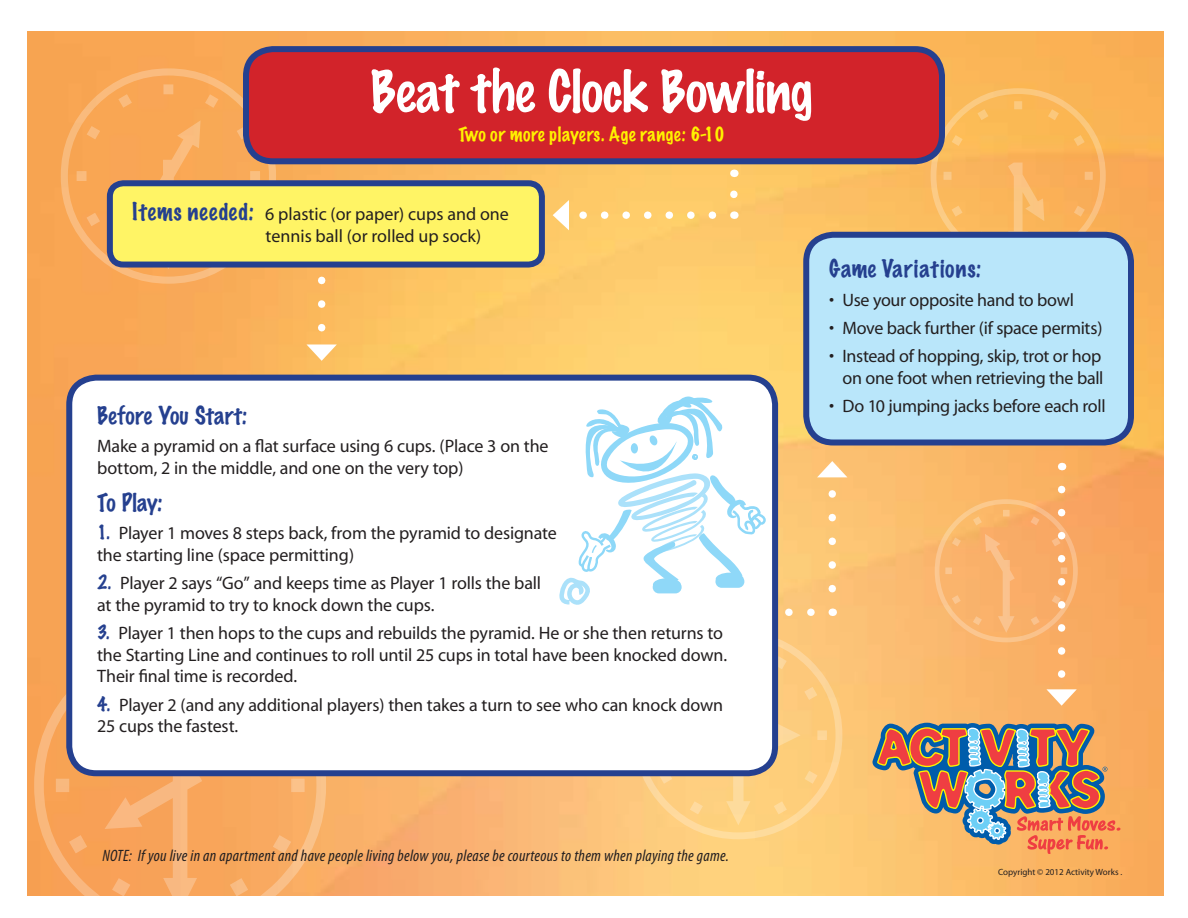
<style>
.page{position:relative;width:1188px;height:918px;background:#fff}
.page>*{position:absolute;margin:0;border:0;box-sizing:border-box;transform-origin:0 0}
.t1{font:100 52.5px "Marker Felt";letter-spacing:-.005em;color:#fff}
.t2{font:100 22.5px "Marker Felt";letter-spacing:.015em;color:#25408f}
.t3{font:100 22.5px "Marker Felt";letter-spacing:.04em;color:#25408f}
.t4{font:18px/21.6px "Myriad";letter-spacing:-.01em;color:#231f20}
.t5{font:100 18px "Marker Felt";letter-spacing:.03em;color:#fff200}
.t6{font:italic condensed 16.5px "Myriad Pro";letter-spacing:.015em;color:#231f20}
.t7{font:9px "Myriad";color:#231f20}
.s1{font-family:"Marker Felt";font-weight:100;font-size:22.5px;color:#25408f}
.s2{font-family:"Marker Felt";font-weight:100;color:#25408f}
</style>
<div class="page">
<img style="left:28px;top:32px;width:1136px;height:864px">
<svg style="left:873px;top:723px;width:247px;height:131px;background:#b79176"></svg>
<svg style="left:318px;top:280px;width:7px;height:59px"></svg>
<svg style="left:307px;top:345px;width:30px;height:16px"></svg>
<div style="left:110px;top:183px;width:432px;height:82px;background:#fff465;border-radius:14px"></div>
<div style="left:107px;top:180px;width:438px;height:88px;border:6px solid #25408f;border-radius:14px"></div>
<div style="left:246px;top:49px;width:696px;height:112px;background:#d2232a;border-radius:27px"></div>
<div style="left:243px;top:46px;width:702px;height:118px;border:6px solid #25408f;border-radius:27px"></div>
<div style="left:806px;top:235px;width:325px;height:207px;background:#b9e6fa;border-radius:27px"></div>
<div style="left:803px;top:232px;width:331px;height:214px;border:6px solid #25408f;border-radius:27px"></div>
<div style="left:69px;top:378px;width:706px;height:395px;background:#fff;border-radius:27px"></div>
<div style="left:66px;top:375px;width:712px;height:401px;border:6px solid #25408f;border-radius:27px"></div>
<svg style="left:730px;top:194px;width:8px;height:11px"></svg>
<svg style="left:553px;top:200px;width:159px;height:30px;background:#fed17a"></svg>
<svg style="left:559px;top:392px;width:288px;height:224px"></svg>
<svg style="left:34px;top:635px;width:292px;height:261px"></svg>
<svg style="left:634px;top:628px;width:208px;height:211px"></svg>
<svg style="left:61px;top:65px;width:215px;height:219px"></svg>
<svg style="left:930px;top:85px;width:176px;height:154px;background:#ecab5a"></svg>
<svg style="left:935px;top:489px;width:143px;height:217px;background:#f9b26a"></svg>
<h1 class="t1" style="left:370px;top:55px;width:444px">Beat the Clock Bowling</h1>
<p class="t5" style="left:458px;top:122px;width:268px">Two or more players. Age range: 6-10</p>
<p class="t4" style="left:266px;top:204px;width:245px;text-indent:-134px"><span class="s1">Items needed:</span> 6 plastic (or paper) cups and one tennis ball (or rolled up sock)</p>
<p class="t2" style="left:97px;top:400px;width:152px">Before You Start:</p>
<p class="t4" style="left:97px;top:436px;width:453px">Make a pyramid on a flat surface using 6 cups. (Place 3 on the bottom, 2 in the middle, and one on the very top)</p>
<p class="t2" style="left:97px;top:487px;width:67px">To Play:</p>
<p class="t4" style="left:97px;top:523px;width:461px"><span class="s2">1.</span> Player 1 moves 8 steps back, from the pyramid to designate the starting line (space permitting)</p>
<p class="t4" style="left:97px;top:573px;width:445px"><span class="s2">2.</span> Player 2 says “Go” and keeps time as Player 1 rolls the ball at the pyramid to try to knock down the cups.</p>
<p class="t4" style="left:97px;top:623px;width:632px"><span class="s2">3.</span> Player 1 then hops to the cups and rebuilds the pyramid. He or she then returns to the Starting Line and continues to roll until 25 cups in total have been knocked down.<br>Their final time is recorded.</p>
<p class="t4" style="left:97px;top:694px;width:628px"><span class="s2">4.</span> Player 2 (and any additional players) then takes a turn to see who can knock down<br>25 cups the fastest.</p>
<p class="t3" style="left:829px;top:253px;width:154px">Game Variations:</p>
<p class="t4" style="left:829px;top:290px;width:246px">• Use your opposite hand to bowl</p>
<p class="t4" style="left:829px;top:318px;width:275px">• Move back further (if space permits)</p>
<p class="t4" style="left:829px;top:346px;width:276px;text-align:right">• Instead of hopping, skip, trot or hop on one foot when retrieving the ball</p>
<p class="t4" style="left:829px;top:396px;width:278px">• Do 10 jumping jacks before each roll</p>
<p class="t6" style="left:102px;top:846px;width:628px">NOTE: If you live in an apartment and have people living below you, please be courteous to them when playing the game.</p>
<p class="t7" style="left:998px;top:868px;width:126px">Copyright © 2012 Activity Works .</p>
</div>
